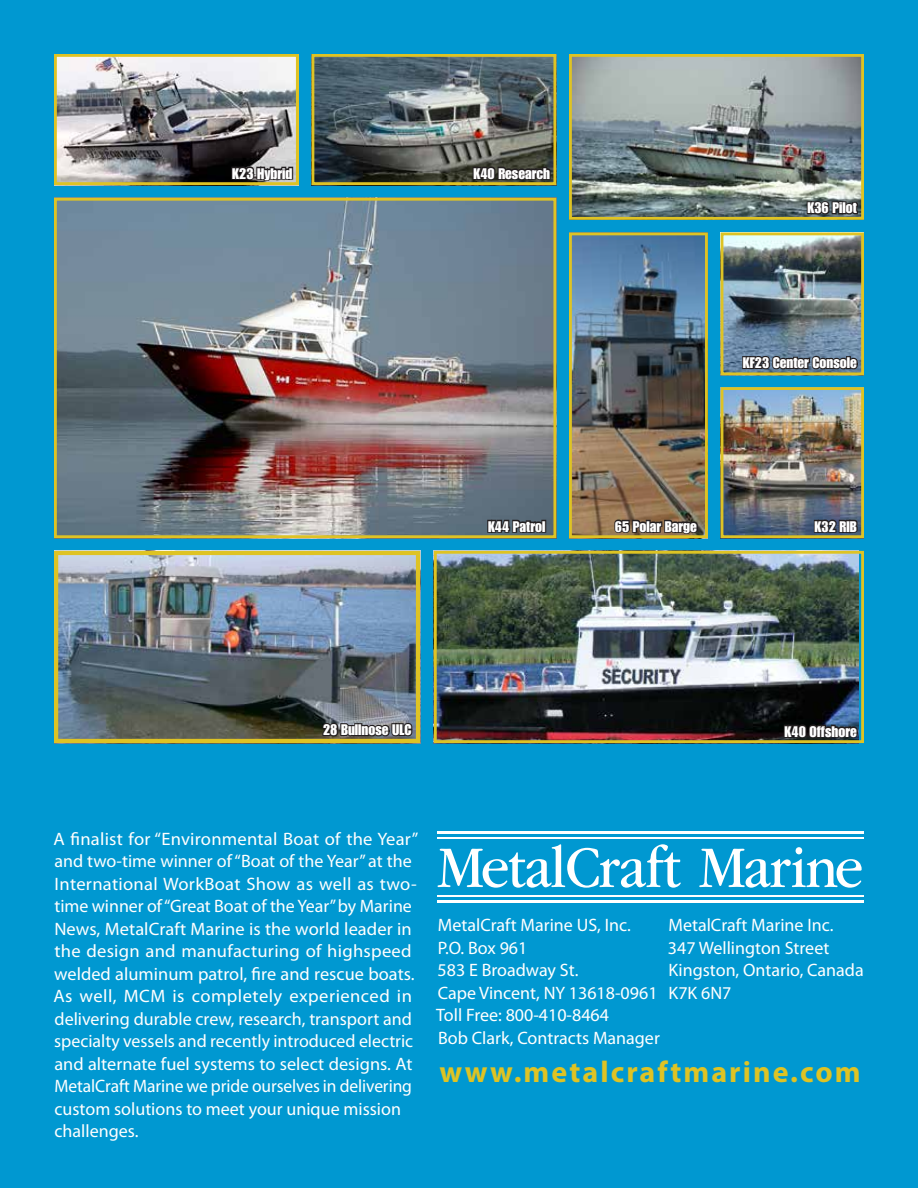
<style>
.page{position:relative;width:918px;height:1188px;background:#0098d1}
.page>*{position:absolute;margin:0;border:0;box-sizing:border-box;transform-origin:0 0}
.t1{font:700 30px "Myriad Pro";letter-spacing:.07em;color:#dec324}
.t2{font:18px/22.5px "Myriad Pro";color:#fff}
.t3{font:15px "Impact LT Std";color:#fff}
</style>
<div class="page">
<img style="left:316px;top:58px;width:236px;height:123px">
<div style="left:312px;top:54px;width:244px;height:131px;border:3px solid #dec324"></div>
<img style="left:59px;top:556px;width:356px;height:182px">
<div style="left:54px;top:551px;width:366px;height:192px;border:4px solid #dec324"></div>
<img style="left:573px;top:58px;width:287px;height:158px">
<div style="left:569px;top:54px;width:295px;height:166px;border:3px solid #dec324"></div>
<img style="left:725px;top:237px;width:135px;height:134px">
<div style="left:721px;top:233px;width:143px;height:142px;border:3px solid #dec324"></div>
<img style="left:573px;top:237px;width:131px;height:297px">
<div style="left:569px;top:233px;width:139px;height:305px;border:3px solid #dec324"></div>
<img style="left:725px;top:391px;width:135px;height:143px">
<div style="left:721px;top:387px;width:143px;height:151px;border:3px solid #dec324"></div>
<img style="left:58px;top:202px;width:494px;height:332px">
<div style="left:54px;top:198px;width:502px;height:340px;border:3px solid #dec324"></div>
<img style="left:438px;top:555px;width:421px;height:184px">
<div style="left:434px;top:551px;width:430px;height:192px;border:3px solid #dec324"></div>
<svg style="left:438px;top:844px;width:243px;height:44px"></svg>
<svg style="left:699px;top:847px;width:163px;height:41px"></svg>
<hr style="left:438px;top:896px;width:426px;height:1px;background:#fff">
<hr style="left:438px;top:900px;width:426px;height:3px;background:#fff">
<hr style="left:438px;top:832px;width:426px;height:2px;background:#fff">
<hr style="left:438px;top:838px;width:426px;height:1px;background:#fff">
<svg style="left:54px;top:54px;width:245px;height:188px;background:#899595"></svg>
<svg style="left:320px;top:722px;width:93px;height:15px"></svg>
<svg style="left:783px;top:708px;width:76px;height:36px;background:#2e3535"></svg>
<svg style="left:813px;top:508px;width:46px;height:31px"></svg>
<svg style="left:741px;top:345px;width:118px;height:31px;background:#5b6869"></svg>
<svg style="left:613px;top:518px;width:86px;height:21px;background:#615131"></svg>
<svg style="left:486px;top:503px;width:58px;height:36px;background:#545c59"></svg>
<div style="left:541px;top:520px;width:5px;height:13px;border:2px solid #231f20"></div>
<svg style="left:806px;top:190px;width:53px;height:30px;background:#747666"></svg>
<svg style="left:471px;top:150px;width:81px;height:36px;background:#4c4b38"></svg>
<p class="t3" style="left:232px;top:164px;width:62px">K23 Hybrid</p>
<p class="t3" style="left:473px;top:164px;width:78px">K40 Research</p>
<p class="t3" style="left:807px;top:199px;width:51px">K36 Pilot</p>
<p class="t3" style="left:743px;top:354px;width:115px">KF23 Center Console</p>
<p class="t3" style="left:488px;top:518px;width:59px">K44 Patrol</p>
<p class="t3" style="left:615px;top:518px;width:83px">65 Polar Barge</p>
<p class="t3" style="left:815px;top:518px;width:44px">K32 RIB</p>
<p class="t3" style="left:323px;top:721px;width:90px">28 Bullnose ULC</p>
<p class="t3" style="left:785px;top:722px;width:74px">K40 Offshore</p>
<p class="t2" style="left:53px;top:828px;width:366px">A finalist for “Environmental Boat of the Year” and two-time winner of “Boat of the Year” at the<br>I nternational WorkBoat Show as well as two&shy;time winner of “Great Boat of the Year” by Marine News, MetalCraft Marine is the world leader in the design and manufacturing of highspeed welded aluminum patrol, fire and rescue boats.<br>As well, MCM is completely experienced in delivering durable crew, research, transport and specialty vessels and recently introduced electric and alternate fuel systems to select designs. At MetalCraft Marine we pride ourselves in delivering custom solutions to meet your unique mission challenges.</p>
<p class="t2" style="left:436px;top:914px;width:225px">MetalCraft Marine US, I nc.<br>P.O. Box 961<br>583 E Broadway St.<br>Cape Vincent, NY 13618-0961<br>Toll Free: 800-410-8464<br>Bob Clark, Contracts Manager</p>
<p class="t2" style="left:668px;top:914px;width:197px">MetalCraft Marine I nc.<br>347 Wellington Street<br>Kingston, Ontario, Canada<br>K7K 6N7</p>
<h1 class="t1" style="left:439px;top:1055px;width:423px">www.metalcraftmarine.com</h1>
</div>
